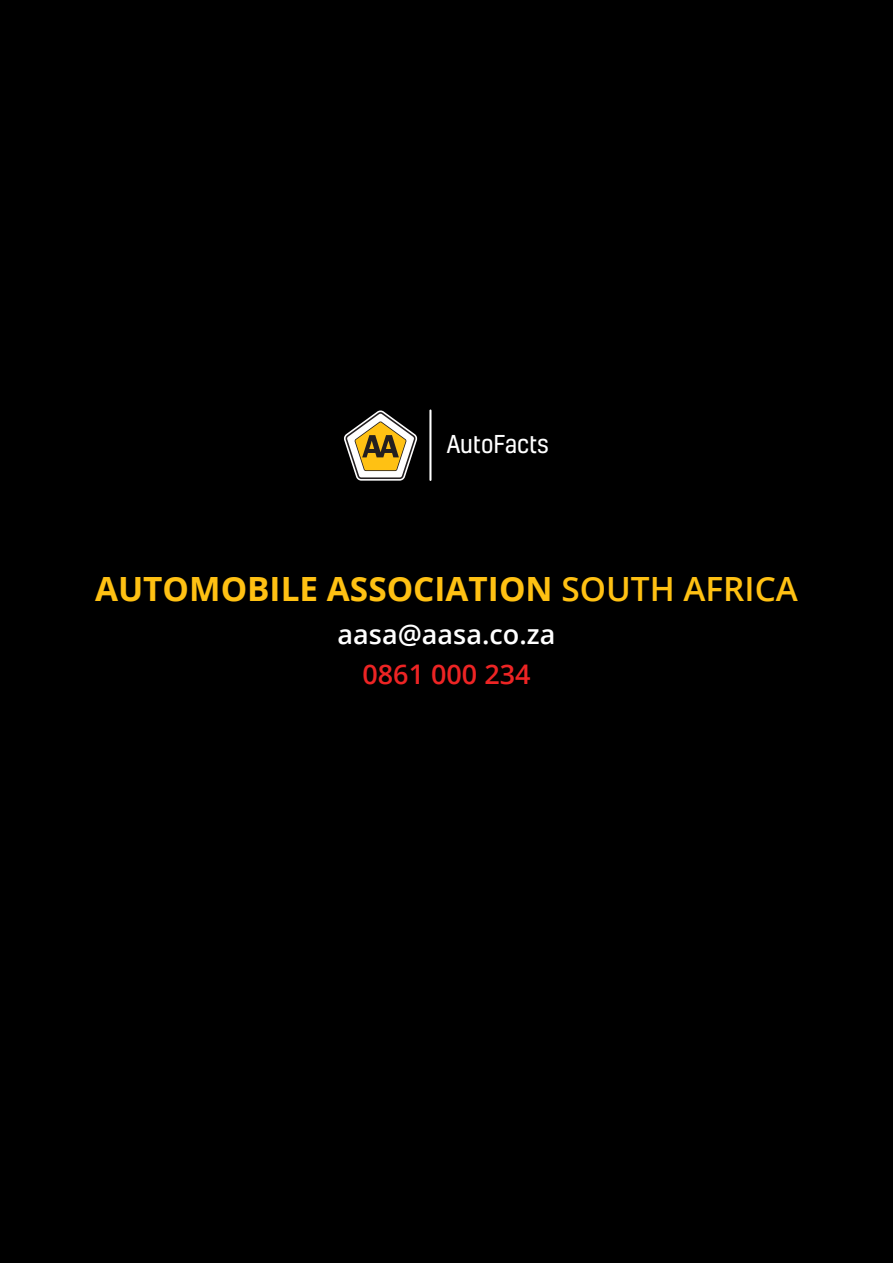
<style>
.page{position:relative;width:893px;height:1263px;background:#000}
.page>*{position:absolute;margin:0;border:0;box-sizing:border-box;transform-origin:0 0}
.t1{font:700 33.3px "Open Sans";color:#ffc113}
.t2{font:600 27px "Open Sans";color:#fff}
.t3{font:600 27px "Open Sans";color:#ed2424}
.t4{font:23.7px "Kelson";color:#fff}
.s1{font-weight:600}
</style>
<div class="page">
<svg style="left:344px;top:410px;width:74px;height:71px"></svg>
<hr style="left:429px;top:410px;width:2px;height:70px;background:#fff">
<p class="t4" style="left:446px;top:428px;width:104px">AutoFacts</p>
<p class="t1" style="left:95px;top:566px;width:704px">AUTOMOBILE ASSOCIATION <span class="s1">SOUTH AFRICA</span></p>
<p class="t2" style="left:338px;top:615px;width:219px">aasa@aasa.co.za</p>
<p class="t3" style="left:362px;top:656px;width:170px">0861 000 234</p>
</div>
